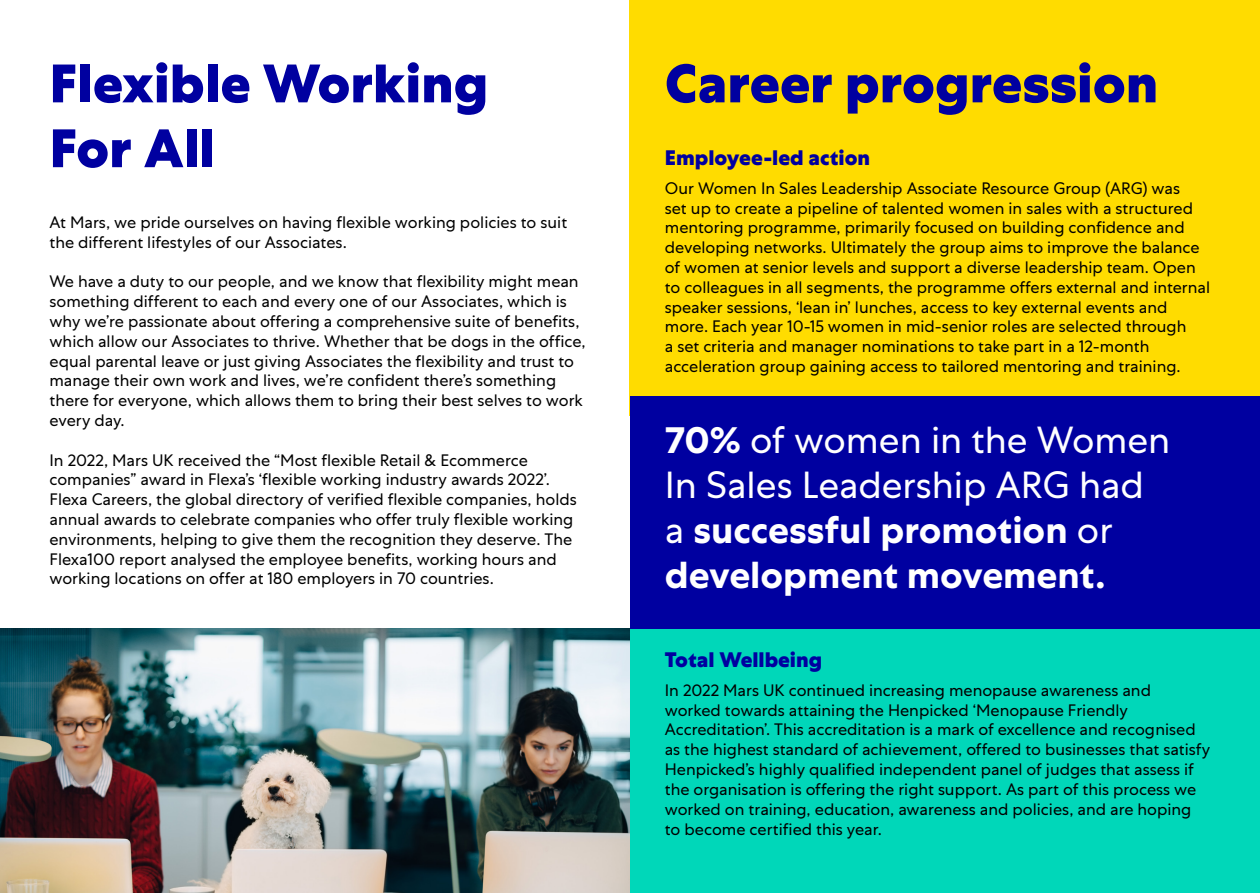
<style>
.page{position:relative;width:1260px;height:893px;background:#fff}
.page>*{position:absolute;margin:0;border:0;box-sizing:border-box;transform-origin:0 0}
.t1{font:800 54px/64.8px "Mars Centra";color:#0000a0}
.t2{font:37.5px/45px "Mars Centra";color:#fff}
.t3{font:800 21px "Mars Centra";color:#0000a0}
.t4{font:16.5px/19.8px "Mars Centra";color:#000}
.s1{font-weight:700}
</style>
<div class="page">
<div style="left:630px;top:555px;width:630px;height:337px;background:#00d7b9"></div>
<div style="left:630px;top:0;width:630px;height:416px;background:#ffdc00"></div>
<div style="left:630px;top:396px;width:630px;height:232px;background:#0000a0"></div>
<img style="left:0;top:628px;width:630px;height:264px">
<h1 class="t1" style="left:50px;top:52px;width:440px">Flexible Working<br>For All</h1>
<h1 class="t1" style="left:665px;top:52px;width:495px">Career progression</h1>
<p class="t3" style="left:665px;top:145px;width:207px">Employee-led action</p>
<p class="t4" style="left:50px;top:212px;width:519px">At Mars, we pride ourselves on having flexible working policies to suit the different lifestyles of our Associates.</p>
<p class="t4" style="left:50px;top:272px;width:538px">We have a duty to our people, and we know that flexibility might mean something different to each and every one of our Associates, which is why we’re passionate about offering a comprehensive suite of benefits, which allow our Associates to thrive. Whether that be dogs in the office, equal parental leave or just giving Associates the flexibility and trust to manage their own work and lives, we’re confident there’s something there for everyone, which allows them to bring their best selves to work every day.</p>
<p class="t4" style="left:50px;top:450px;width:529px">In 2022, Mars UK received the “Most flexible Retail &amp; Ecommerce companies” award in Flexa’s ‘flexible working industry awards 2022’.<br>Flexa Careers, the global directory of verified flexible companies, holds annual awards to celebrate companies who offer truly flexible working environments, helping to give them the recognition they deserve. The Flexa100 report analysed the employee benefits, working hours and working locations on offer at 180 employers in 70 countries.</p>
<p class="t4" style="left:665px;top:178px;width:547px">Our Women In Sales Leadership Associate Resource Group (ARG) was<br>set up to create a pipeline of talented women in sales with a structured mentoring programme, primarily focused on building confidence and developing networks. Ultimately the group aims to improve the balance of women at senior levels and support a diverse leadership team. Open to colleagues in all segments, the programme offers external and internal speaker sessions, ‘lean in’ lunches, access to key external events and more. Each year 10-15 women in mid-senior roles are selected through<br>a set criteria and manager nominations to take part in a 12-month acceleration group gaining access to tailored mentoring and training.</p>
<h2 class="t2" style="left:665px;top:417px;width:507px"><span class="s1">70%</span> of women in the Women<br>In Sales Leadership ARG had a <span class="s1">successful promotion</span> or <span class="s1">development movement.</span></h2>
<p class="t3" style="left:665px;top:647px;width:159px">Total Wellbeing</p>
<p class="t4" style="left:665px;top:680px;width:547px">In 2022 Mars UK continued increasing menopause awareness and worked towards attaining the Henpicked ‘Menopause Friendly Accreditation’. This accreditation is a mark of excellence and recognised as the highest standard of achievement, offered to businesses that satisfy Henpicked’s highly qualified independent panel of judges that assess if the organisation is offering the right support. As part of this process we worked on training, education, awareness and policies, and are hoping to become certified this year.</p>
</div>
